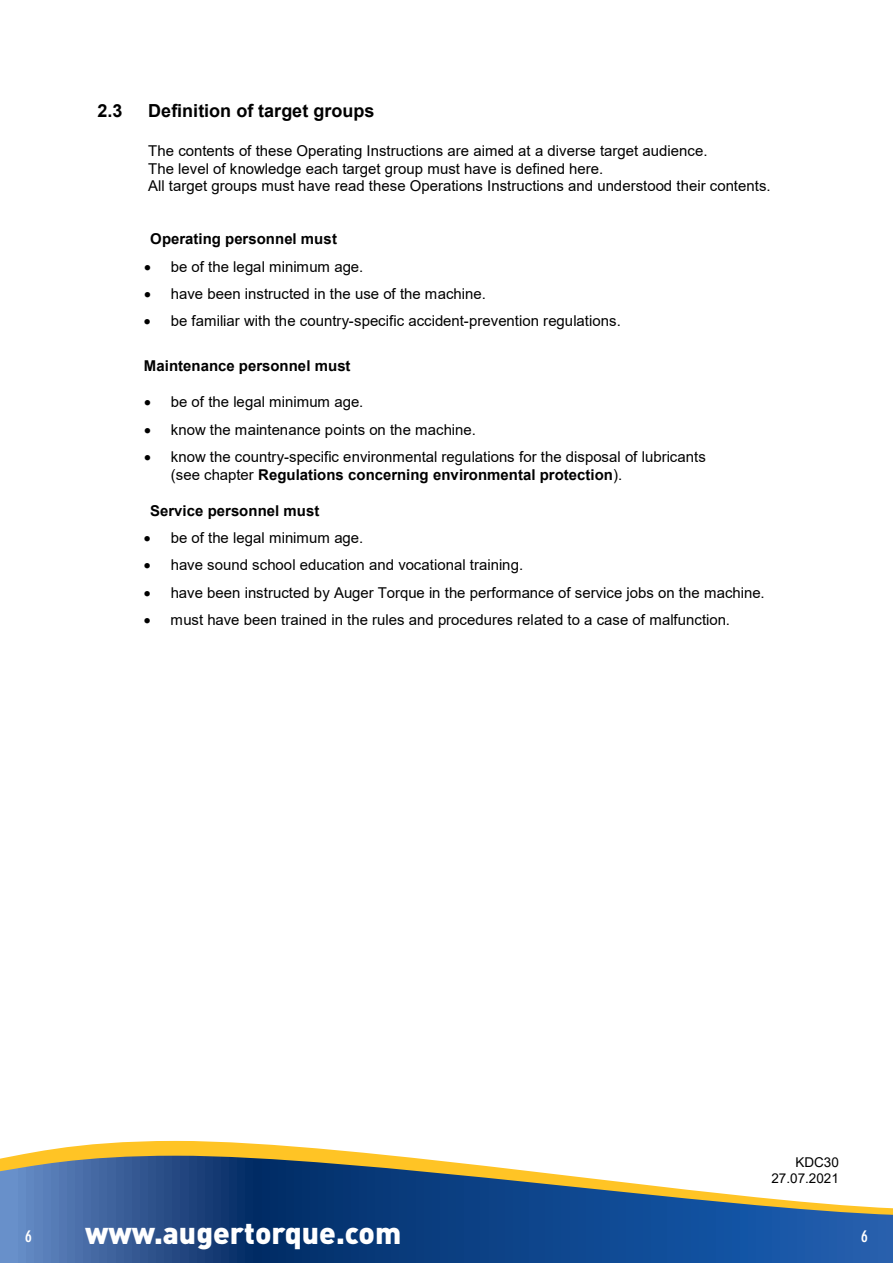
<style>
.page{position:relative;width:893px;height:1263px;background:#fff}
.page>*{position:absolute;margin:0;border:0;box-sizing:border-box;transform-origin:0 0}
.t1{font:900 30px "DIN Pro";color:#fff}
.t2{font:700 18px "Arial";color:#000}
.t3{font:700 condensed 16.5px "DIN Neuzeit Grotesk Std";color:#fff}
.t4{font:15px/17.2px "Arial";color:#000}
.t5{font:700 15px "Arial";letter-spacing:.005em;color:#000}
.t6{font:13.5px/16.2px "Arial";color:#000;text-align:right}
.s1{font-weight:700}
</style>
<div class="page">
<svg style="left:14px;top:1141px;width:381px;height:15px;fill:#ffc425"></svg>
<svg style="left:0;top:1156px;width:893px;height:107px;background:#4c6e97"></svg>
<p class="t2" style="left:97px;top:98px;width:27px">2.3</p>
<p class="t2" style="left:148px;top:98px;width:228px">Definition of target groups</p>
<p class="t4" style="left:148px;top:142px;width:624px">The contents of these Operating Instructions are aimed at a diverse target audience.<br>The level of knowledge each target group must have is defined here.<br>All target groups must have read these Operations Instructions and understood their contents.</p>
<p class="t5" style="left:150px;top:228px;width:188px">Operating personnel must</p>
<p class="t4" style="left:144px;top:258px;width:221px">• be of the legal minimum age.</p>
<p class="t4" style="left:144px;top:285px;width:343px">• have been instructed in the use of the machine.</p>
<p class="t4" style="left:144px;top:312px;width:478px">• be familiar with the country-specific accident-prevention regulations.</p>
<p class="t5" style="left:144px;top:355px;width:208px">Maintenance personnel must</p>
<p class="t4" style="left:144px;top:393px;width:221px">• be of the legal minimum age.</p>
<p class="t4" style="left:144px;top:421px;width:333px">• know the maintenance points on the machine.</p>
<p class="t4" style="left:171px;top:447px;width:537px;line-height:17.9px;text-indent:-27px">• know the country-specific environmental regulations for the disposal of lubricants (see chapter <span class="s1">Regulations concerning environmental protection</span>).</p>
<p class="t5" style="left:150px;top:500px;width:171px">Service personnel must</p>
<p class="t4" style="left:144px;top:529px;width:221px">• be of the legal minimum age.</p>
<p class="t4" style="left:144px;top:556px;width:381px">• have sound school education and vocational training.</p>
<p class="t4" style="left:144px;top:583px;width:622px">• have been instructed by Auger Torque in the performance of service jobs on the machine.</p>
<p class="t4" style="left:144px;top:611px;width:588px">• must have been trained in the rules and procedures related to a case of malfunction.</p>
<p class="t6" style="left:771px;top:1153px;width:69px">KDC30<br>27.07.2021</p>
<p class="t3" style="left:25px;top:1226px;width:8px">6</p>
<h1 class="t1" style="left:85px;top:1212px;width:318px">www.augertorque.com</h1>
<p class="t3" style="left:861px;top:1226px;width:8px">6</p>
</div>
